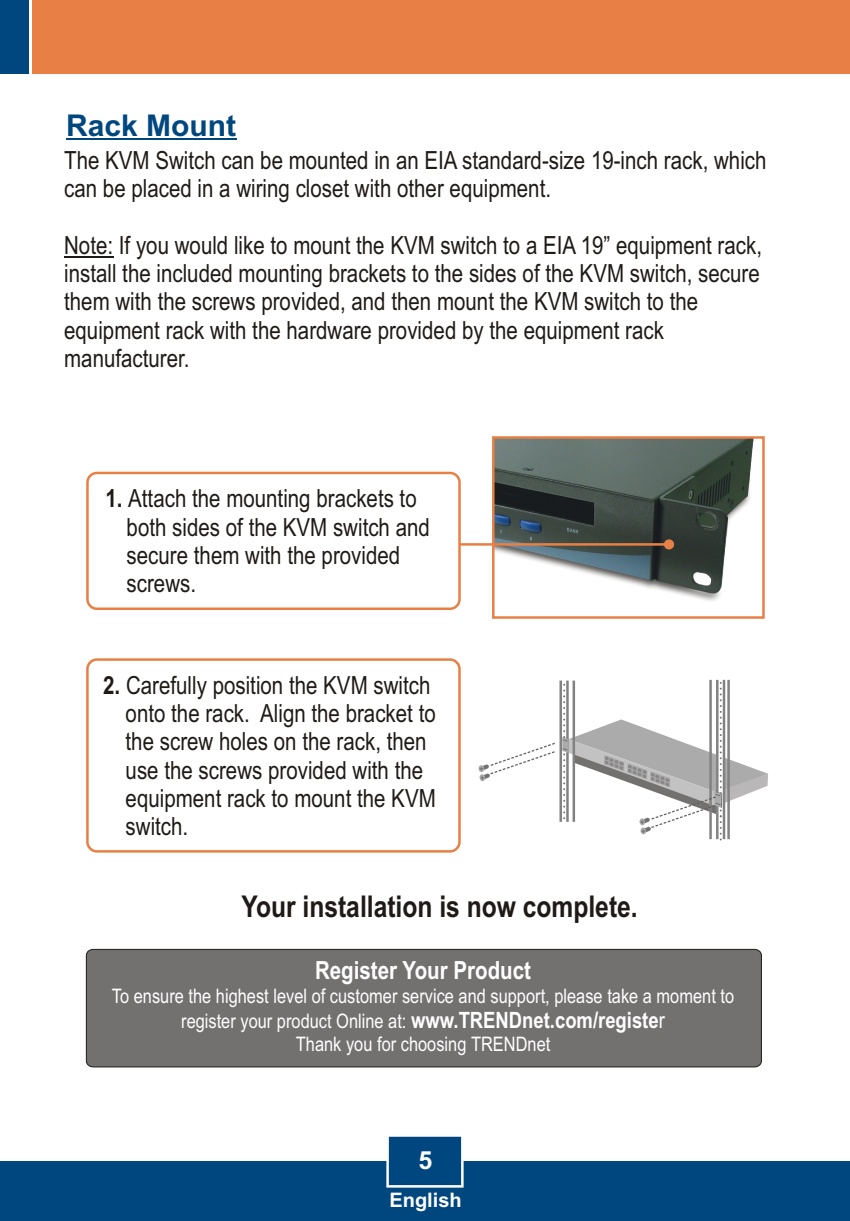
<style>
.page{position:relative;width:850px;height:1221px;background:#fff}
.page>*{position:absolute;margin:0;border:0;box-sizing:border-box;transform-origin:0 0}
.t1{font:700 30px "Arial Narrow";color:#1f1a17}
.t2{font:700 30px "Arial";color:#004780}
.t3{font:25px/28.2px "Arial Narrow";color:#1f1a17}
.t4{font:700 25px "Arial Narrow";color:#fff}
.t5{font:700 25px "Arial";color:#fff}
.t6{font:20px/25.2px "Arial Narrow";color:#fff;text-align:center}
.t7{font:700 20px "Arial";color:#fff}
.s1{font-weight:700}
.s2{font-weight:700;font-size:22.5px}
.s3{font-size:22.5px}
</style>
<div class="page">
<div style="left:86px;top:658px;width:374px;height:194px;background:#fff;border:3px solid #e88045;border-radius:9px"></div>
<hr style="left:64px;top:256px;width:49px;height:1px;background:#1f1a17">
<hr style="left:66px;top:138px;width:170px;height:2px;background:#004780">
<img style="left:495px;top:439px;width:259px;height:162px">
<div style="left:492px;top:436px;width:272px;height:183px;border:2px solid #e88045"></div>
<svg style="left:460px;top:539px;width:214px;height:10px;background:#87715f"></svg>
<div style="left:86px;top:472px;width:374px;height:138px;background:#fff;border:3px solid #e88045;border-radius:9px"></div>
<hr style="left:559px;top:680px;width:3px;height:142px;background:#828282">
<hr style="left:566px;top:680px;width:2px;height:142px;background:#828282">
<hr style="left:572px;top:680px;width:3px;height:142px;background:#828282">
<hr style="left:709px;top:680px;width:2px;height:159px;background:#828282">
<hr style="left:716px;top:680px;width:2px;height:159px;background:#828282">
<hr style="left:722px;top:680px;width:3px;height:159px;background:#828282">
<hr style="left:727px;top:680px;width:2px;height:159px;background:#828282">
<div style="left:478px;top:765px;width:6px;height:7px;background:#e3e3e3;border-radius:50%"></div>
<svg style="left:479px;top:682px;width:289px;height:158px"></svg>
<div style="left:86px;top:949px;width:675px;height:118px;background:#737070;border:1px solid #1f1a17;border-radius:6px"></div>
<div style="left:0;top:1161px;width:849px;height:60px;background:#004780"></div>
<div style="left:32px;top:0;width:817px;height:74px;background:#e88045"></div>
<div style="left:0;top:0;width:29px;height:74px;background:#004780"></div>
<svg style="left:386px;top:1136px;width:78px;height:52px"></svg>
<p class="t2" style="left:66px;top:114px;width:172px">Rack Mount</p>
<p class="t3" style="left:64px;top:148px;width:703px">The KVM Switch can be mounted in an EIA standard-size 19-inch rack, which can be placed in a wiring closet with other equipment.</p>
<p class="t3" style="left:64px;top:233px;width:699px">Note: If you would like to mount the KVM switch to a EIA 19” equipment rack, install the included mounting brackets to the sides of the KVM switch, secure them with the screws provided, and then mount the KVM switch to the equipment rack with the hardware provided by the equipment rack manufacturer.</p>
<p class="t3" style="left:127px;top:487px;width:305px;text-indent:-21px"><span class="s1">1.</span> Attach the mounting brackets to both sides of the KVM switch and secure them with the provided screws.</p>
<p class="t3" style="left:126px;top:673px;width:312px;text-indent:-22px"><span class="s1">2.</span> Carefully position the KVM switch onto the rack. Align the bracket to the screw holes on the rack, then use the screws provided with the equipment rack to mount the KVM switch.</p>
<p class="t1" style="left:241px;top:895px;width:398px">Your installation is now complete.</p>
<p class="t4" style="left:315px;top:961px;width:217px">Register Your Product</p>
<p class="t6" style="left:112px;top:985px;width:623px">To ensure the highest level of customer service and support, please take a moment to register your product Online at: <span class="s2">www.TRENDnet.com/registe</span><span class="s3">r</span></p>
<p class="t6" style="left:296px;top:1033px;width:256px">Thank you for choosing TRENDnet</p>
<p class="t5" style="left:418px;top:1151px;width:15px">5</p>
<p class="t7" style="left:389px;top:1192px;width:74px">English</p>
</div>
